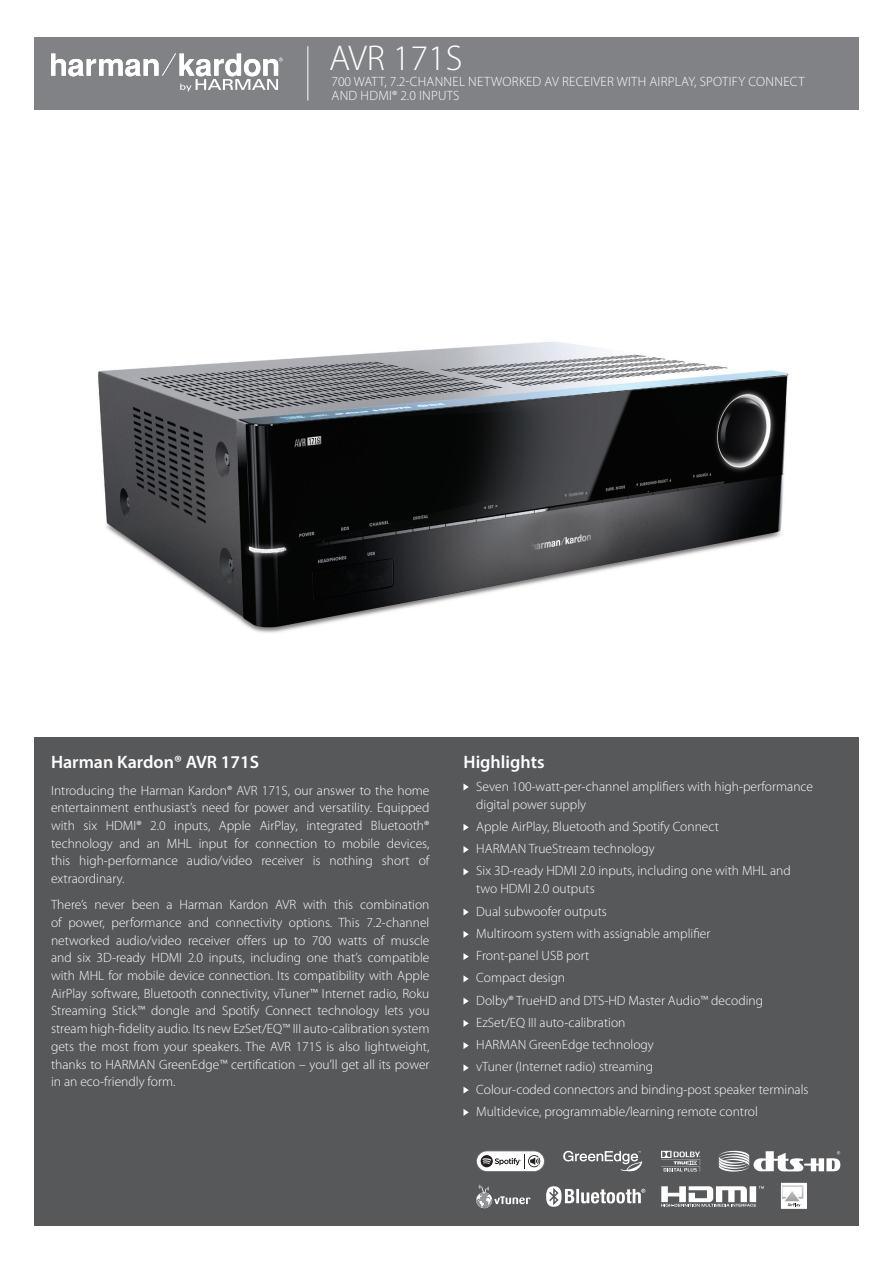
<style>
.page{position:relative;width:893px;height:1263px;background:#fff}
.page>*{position:absolute;margin:0;border:0;box-sizing:border-box;transform-origin:0 0}
.t1{font:300 36px "Myriad Pro";color:#fff}
.t2{font:600 18px "Myriad Pro";color:#fff}
.t3{font:300 13.5px/17.7px "Myriad Pro";color:#fff}
.t4{font:300 13.5px/14.2px "Myriad Pro";letter-spacing:.02em;color:#fff}
</style>
<div class="page">
<div style="left:34px;top:738px;width:825px;height:488px;background:#57585a"></div>
<svg style="left:463px;top:783px;width:6px;height:7px"></svg>
<svg style="left:463px;top:824px;width:6px;height:7px"></svg>
<svg style="left:463px;top:846px;width:6px;height:7px"></svg>
<svg style="left:463px;top:868px;width:6px;height:7px"></svg>
<svg style="left:463px;top:908px;width:6px;height:7px"></svg>
<svg style="left:463px;top:931px;width:6px;height:7px"></svg>
<svg style="left:463px;top:953px;width:6px;height:7px"></svg>
<svg style="left:463px;top:975px;width:6px;height:7px"></svg>
<svg style="left:463px;top:997px;width:6px;height:7px"></svg>
<svg style="left:463px;top:1020px;width:6px;height:7px"></svg>
<svg style="left:463px;top:1042px;width:6px;height:7px"></svg>
<svg style="left:463px;top:1064px;width:6px;height:7px"></svg>
<svg style="left:463px;top:1086px;width:6px;height:7px"></svg>
<svg style="left:463px;top:1109px;width:6px;height:7px"></svg>
<div style="left:34px;top:37px;width:825px;height:72px;background:#808285"></div>
<svg style="left:51px;top:53px;width:232px;height:38px"></svg>
<hr style="left:307px;top:46px;width:1px;height:54px;background:#fff">
<img style="left:97px;top:342px;width:692px;height:291px">
<div style="left:781px;top:1183px;width:26px;height:26px;background:#fff"></div>
<svg style="left:788px;top:1203px;width:12px;height:4px"></svg>
<img style="left:783px;top:1185px;width:21px;height:17px">
<svg style="left:546px;top:1186px;width:99px;height:21px"></svg>
<svg style="left:661px;top:1186px;width:103px;height:21px"></svg>
<svg style="left:476px;top:1185px;width:54px;height:24px"></svg>
<svg style="left:563px;top:1151px;width:79px;height:20px"></svg>
<svg style="left:661px;top:1151px;width:39px;height:20px"></svg>
<svg style="left:476px;top:1151px;width:68px;height:20px"></svg>
<svg style="left:719px;top:1151px;width:121px;height:21px"></svg>
<h1 class="t1" style="left:329px;top:38px;width:135px">AVR 171S</h1>
<p class="t4" style="left:331px;top:74px;width:475px">700 WATT, 7.2-CHANNEL NETWORKED AV RECEIVER WITH AIRPLAY, SPOTIFY CONNECT<br>AND HDMI® 2.0 INPUTS</p>
<h2 class="t2" style="left:51px;top:751px;width:210px">Harman Kardon® AVR 171S</h2>
<p class="t3" style="left:51px;top:781px;width:380px;text-align:justify">Introducing the Harman Kardon® AVR 171S, our answer to the home entertainment enthusiast’s need for power and versatility. Equipped with six HDMI® 2.0 inputs, Apple AirPlay, integrated Bluetooth® technology and an MHL input for connection to mobile devices, this high-performance audio/video receiver is nothing short of extraordinary.</p>
<p class="t3" style="left:51px;top:896px;width:380px;text-align:justify">There’s never been a Harman Kardon AVR with this combination of power, performance and connectivity options. This 7.2-channel networked audio/video receiver offers up to 700 watts of muscle and six 3D-ready HDMI 2.0 inputs, including one that’s compatible with MHL for mobile device connection. Its compatibility with Apple AirPlay software, Bluetooth connectivity, vTuner™ Internet radio, Roku Streaming Stick™ dongle and Spotify Connect technology lets you stream high-fidelity audio. Its new EzSet/EQ™ III auto-calibration system gets the most from your speakers. The AVR 171S is also lightweight, thanks to HARMAN GreenEdge™ certification – you’ll get all its power in an eco-friendly form.</p>
<h2 class="t2" style="left:463px;top:751px;width:82px">Highlights</h2>
<p class="t3" style="left:476px;top:777px;width:338px">Seven 100-watt-per-channel amplifiers with high-performance digital power supply</p>
<p class="t3" style="left:476px;top:815px;width:316px;line-height:22.2px">Apple AirPlay, Bluetooth and Spotify Connect<br>HARMAN TrueStream technology<br>Six 3D-ready HDMI 2.0 inputs, including one with MHL and</p>
<p class="t3" style="left:476px;top:878px;width:334px;line-height:22.2px">two HDMI 2.0 outputs<br>Dual subwoofer outputs<br>Multiroom system with assignable amplifier<br>Front-panel USB port<br>Compact design<br>Dolby® TrueHD and DTS-HD Master Audio™ decoding EzSet/EQ III auto-calibration<br>HARMAN GreenEdge technology<br>vTuner (Internet radio) streaming<br>Colour-coded connectors and binding-post speaker terminals Multidevice, programmable/learning remote control</p>
</div>
